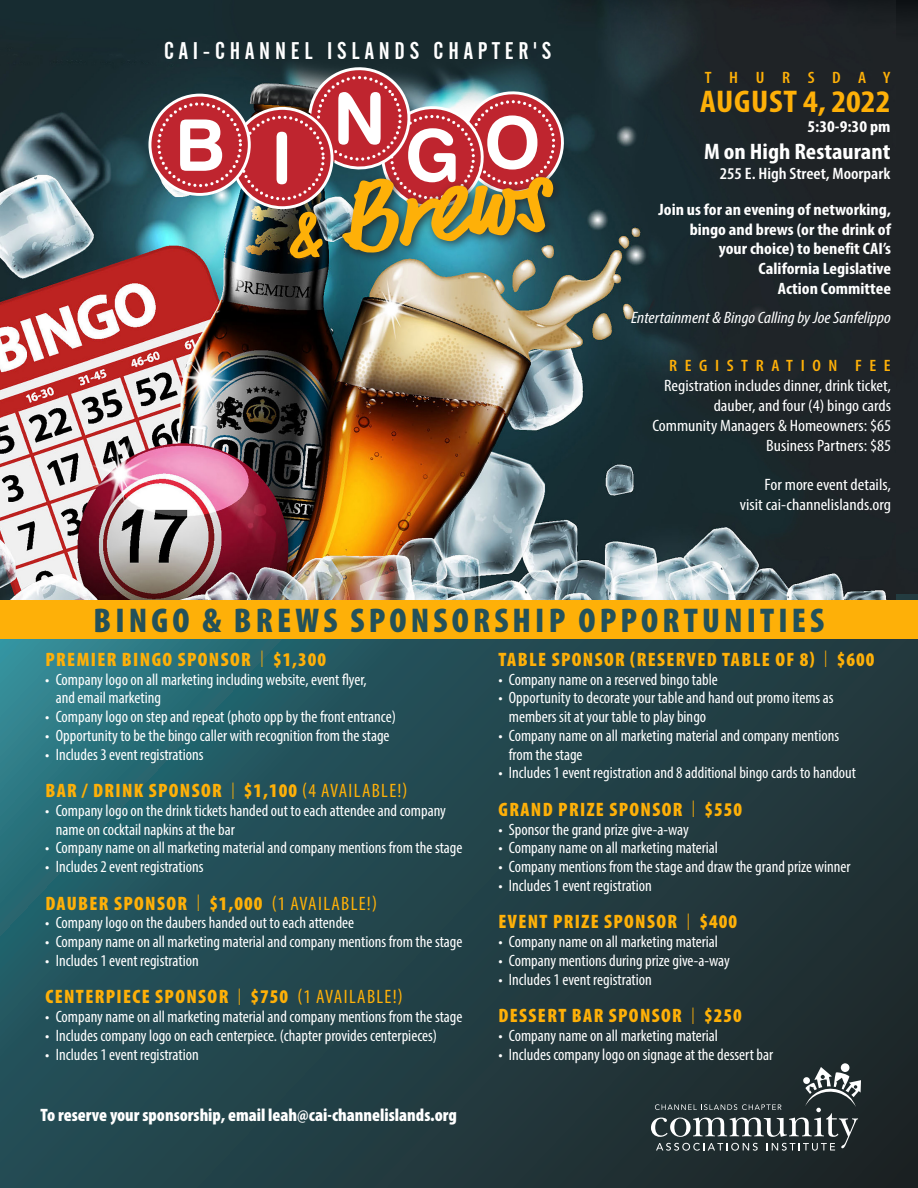
<style>
.page{position:relative;width:918px;height:1188px;background:#fff}
.page>*{position:absolute;margin:0;border:0;box-sizing:border-box;transform-origin:0 0}
.t1{font:900 condensed 34.5px "Myriad Pro";letter-spacing:.12em;color:#23515a}
.t2{font:700 condensed 31.5px "Myriad Pro";letter-spacing:.01em;color:#feb008;scale:1.1 1}
.t3{font:24px "Alternate Gothic No 2 BT";letter-spacing:.2em;color:#fff}
.t4{font:700 condensed 22.5px "Myriad Pro";color:#fff;scale:1.1 1}
.t5{font:900 condensed 19.5px "Myriad Pro";letter-spacing:.07em;color:#feb008}
.t6{font:900 condensed 18px "Myriad Pro";color:#fff}
.t7{font:condensed 16.5px/18.8px "Myriad Pro";color:#fff}
.t8{font:condensed 16.5px/19.8px "Myriad Pro";color:#fff;text-align:right;scale:1.1 1}
.t9{font:700 condensed 16.5px/19.8px "Myriad Pro";color:#fff;text-align:right;scale:1.1 1}
.t10{font:italic condensed 16.5px "Myriad Pro";color:#fff;scale:1.1 1}
.t11{font:600 condensed 16.5px "Myriad Pro";color:#fff;scale:1.1 1}
.t12{font:600 condensed 16.5px "Myriad Pro";letter-spacing:.42em;color:#feb008;scale:1.1 1}
.t13{font:600 condensed 16.5px "Myriad Pro";letter-spacing:.97em;color:#feb008;scale:1.1 1}
.s1{font-weight:300;font-size:24.3px}
.s2{font-weight:400}
</style>
<div class="page">
<div style="left:896px;top:0;width:22px;height:594px;background:#1f2326"></div>
<svg style="left:0;top:594px;width:918px;height:594px;background:#22454c"></svg>
<img style="left:0;top:0;width:896px;height:600px">
<div style="left:0;top:600px;width:918px;height:39px;background:#feb008"></div>
<div style="left:284px;top:171px;width:280px;height:98px;background:#231f20;opacity:.75"></div>
<img style="left:148px;top:60px;width:419px;height:198px">
<svg style="left:651px;top:1063px;width:210px;height:88px;background:#3d484a"></svg>
<p class="t3" style="left:164px;top:37px;width:389px">CAI-CHANNEL ISLANDS CHAPTER'S</p>
<p class="t13" style="left:705px;top:68px;width:170px">THURSDAY</p>
<p class="t2" style="left:700px;top:82px;width:174px">AUGUST 4, 2022</p>
<p class="t9" style="left:808px;top:116px;width:77px">5:30-9:30 pm</p>
<p class="t4" style="left:704px;top:138px;width:171px">M on High Restaurant</p>
<p class="t11" style="left:720px;top:163px;width:157px">255 E. High Street, Moorpark</p>
<p class="t9" style="left:659px;top:199px;width:213px">Join us for an evening of networking, bingo and brews (or the drink of your choice) to benefit CAI’s<br>California Legislative<br>Action Committee</p>
<p class="t10" style="left:631px;top:307px;width:238px">Entertainment &amp; Bingo Calling by Joe Sanfelippo</p>
<p class="t12" style="left:669px;top:356px;width:203px">REGISTRATION FEE</p>
<p class="t8" style="left:664px;top:376px;width:208px">Registration includes dinner, drink ticket, dauber, and four (4) bingo cards</p>
<p class="t8" style="left:652px;top:415px;width:218px">Community Managers &amp; Homeowners: $65</p>
<p class="t8" style="left:766px;top:435px;width:115px">Business Partners: $85</p>
<p class="t8" style="left:765px;top:475px;width:116px">For more event details,</p>
<p class="t8" style="left:740px;top:495px;width:139px">visit cai-channelislands.org</p>
<p class="t1" style="left:94px;top:598px;width:732px">BINGO &amp; BREWS SPONSORSHIP OPPORTUNITIES</p>
<p class="t5" style="left:499px;top:647px;width:377px">TABLE SPONSOR (RESERVED TABLE OF 8) <span class="s1">I</span> $600</p>
<p class="t7" style="left:498px;top:670px;width:221px">• Company name on a reserved bingo table</p>
<p class="t7" style="left:509px;top:688px;width:326px;text-indent:-10px">• Opportunity to decorate your table and hand out promo items as members sit at your table to play bingo</p>
<p class="t7" style="left:509px;top:726px;width:332px;text-indent:-10px">• Company name on all marketing material and company mentions from the stage</p>
<p class="t7" style="left:498px;top:763px;width:359px">• Includes 1 event registration and 8 additional bingo cards to handout</p>
<p class="t5" style="left:499px;top:797px;width:245px">GRAND PRIZE SPONSOR <span class="s1">I</span> $550</p>
<p class="t7" style="left:498px;top:820px;width:192px">• Sponsor the grand prize give-a-way</p>
<p class="t7" style="left:498px;top:838px;width:221px">• Company name on all marketing material</p>
<p class="t7" style="left:498px;top:857px;width:354px">• Company mentions from the stage and draw the grand prize winner</p>
<p class="t7" style="left:498px;top:876px;width:155px">• Includes 1 event registration</p>
<p class="t5" style="left:499px;top:909px;width:240px">EVENT PRIZE SPONSOR <span class="s1">I</span> $400</p>
<p class="t7" style="left:498px;top:932px;width:221px">• Company name on all marketing material</p>
<p class="t7" style="left:498px;top:951px;width:233px">• Company mentions during prize give-a-way</p>
<p class="t7" style="left:498px;top:970px;width:155px">• Includes 1 event registration</p>
<p class="t5" style="left:499px;top:1003px;width:245px">DESSERT BAR SPONSOR <span class="s1">I</span> $250</p>
<p class="t7" style="left:498px;top:1026px;width:221px">• Company name on all marketing material</p>
<p class="t7" style="left:498px;top:1045px;width:276px">• Includes company logo on signage at the dessert bar</p>
<p class="t5" style="left:45px;top:647px;width:282px">PREMIER BINGO SPONSOR <span class="s1">I</span> $1,300</p>
<p class="t7" style="left:56px;top:670px;width:313px;text-indent:-10px">• Company logo on all marketing including website, event flyer, and email marketing</p>
<p class="t7" style="left:45px;top:707px;width:352px">• Company logo on step and repeat (photo opp by the front entrance)</p>
<p class="t7" style="left:45px;top:726px;width:346px">• Opportunity to be the bingo caller with recognition from the stage</p>
<p class="t7" style="left:45px;top:745px;width:160px">• Includes 3 event registrations</p>
<p class="t5" style="left:45px;top:778px;width:364px">BAR / DRINK SPONSOR <span class="s1">I</span> $1,100 <span class="s2">(4 AVAILABLE!)</span></p>
<p class="t7" style="left:56px;top:801px;width:392px;text-indent:-10px">• Company logo on the drink tickets handed out to each attendee and company name on cocktail napkins at the bar</p>
<p class="t7" style="left:45px;top:838px;width:419px">• Company name on all marketing material and company mentions from the stage</p>
<p class="t7" style="left:45px;top:857px;width:160px">• Includes 2 event registrations</p>
<p class="t5" style="left:45px;top:891px;width:333px">DAUBER SPONSOR <span class="s1">I</span> $1,000 <span class="s2">(1 AVAILABLE!)</span></p>
<p class="t7" style="left:45px;top:913px;width:310px">• Company logo on the daubers handed out to each attendee</p>
<p class="t7" style="left:45px;top:932px;width:419px">• Company name on all marketing material and company mentions from the stage</p>
<p class="t7" style="left:45px;top:951px;width:155px">• Includes 1 event registration</p>
<p class="t5" style="left:45px;top:984px;width:359px">CENTERPIECE SPONSOR <span class="s1">I</span> $750 <span class="s2">(1 AVAILABLE!)</span></p>
<p class="t7" style="left:45px;top:1007px;width:419px">• Company name on all marketing material and company mentions from the stage</p>
<p class="t7" style="left:45px;top:1026px;width:393px">• Includes company logo on each centerpiece. (chapter provides centerpieces)</p>
<p class="t7" style="left:45px;top:1045px;width:155px">• Includes 1 event registration</p>
<p class="t6" style="left:40px;top:1103px;width:418px">To reserve your sponsorship, email leah@cai-channelislands.org</p>
</div>
